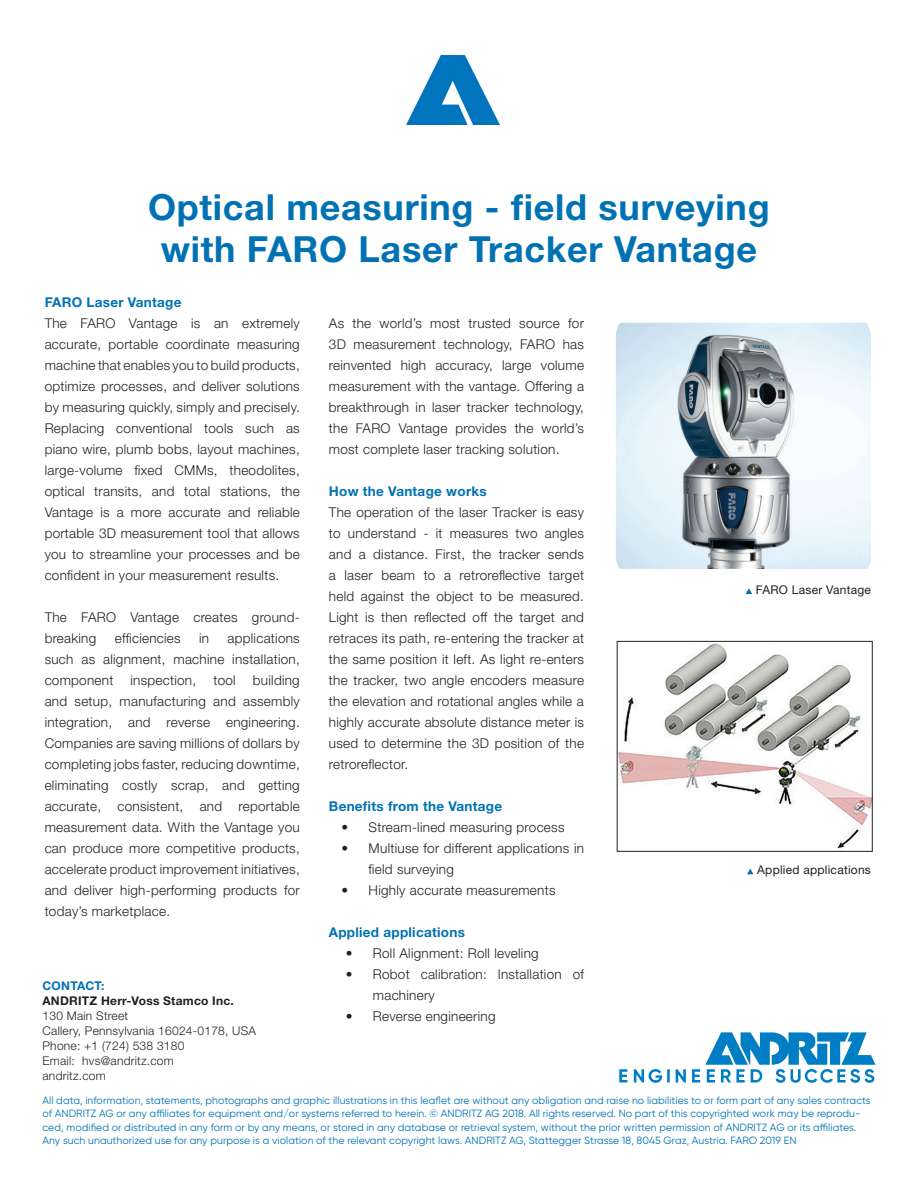
<style>
.page{position:relative;width:918px;height:1188px;background:#fff}
.page>*{position:absolute;margin:0;border:0;box-sizing:border-box;transform-origin:0 0}
.t1{font:700 36px "Helvetica Neue";letter-spacing:.02em;color:#0072b4}
.t2{font:300 13.5px/21px "Helvetica Neue";letter-spacing:.02em;color:#231f20;text-align:justify}
.t3{font:700 13.5px "Helvetica Neue";letter-spacing:.02em;color:#0072b4}
.t4{font:300 12px "Helvetica Neue";letter-spacing:.02em;color:#231f20}
.t5{font:12px "Helvetica Neue";letter-spacing:.02em;color:#231f20}
.t6{font:700 12px "Helvetica Neue";letter-spacing:.02em;color:#231f20}
.t7{font:700 12px "Helvetica Neue";letter-spacing:.02em;color:#0072b4}
.ANDRITZ_Level_1_Back{font:10.5px/13.5px "Gilroy";letter-spacing:.005em;color:#0072b4}
</style>
<div class="page">
<img style="left:616px;top:323px;width:255px;height:246px">
<svg style="left:746px;top:588px;width:6px;height:6px"></svg>
<svg style="left:747px;top:869px;width:6px;height:5px"></svg>
<img style="left:619px;top:643px;width:251px;height:206px">
<div style="left:617px;top:641px;width:255px;height:211px;border:1px solid #231f20"></div>
<img style="left:406px;top:55px;width:93px;height:70px">
<svg style="left:619px;top:1032px;width:256px;height:51px"></svg>
<p class="t1" style="left:148px;top:185px;width:623px">Optical measuring - field surveying</p>
<p class="t1" style="left:161px;top:227px;width:598px">with FARO Laser Tracker Vantage</p>
<p class="t3" style="left:45px;top:294px;width:138px">FARO Laser Vantage</p>
<p class="t2" style="left:45px;top:313px;width:257px">The FARO Vantage is an extremely accurate, portable coordinate measuring machine that enables you to build products, optimize processes, and deliver solutions by measuring quickly, simply and precisely.<br>Replacing conventional tools such as piano wire, plumb bobs, layout machines, large-volume fixed CMMs, theodolites, optical transits, and total stations, the Vantage is a more accurate and reliable portable 3D measurement tool that allows you to streamline your processes and be confident in your measurement results.</p>
<p class="t2" style="left:45px;top:607px;width:257px">The FARO Vantage creates ground&shy;breaking</p>
<p class="t2" style="left:329px;top:313px;width:257px">As the world’s most trusted source for 3D measurement technology, FARO has reinvented high accuracy, large volume measurement with the vantage. Offering a breakthrough in laser tracker technology, the FARO Vantage provides the world’s most complete laser tracking solution.</p>
<p class="t3" style="left:329px;top:483px;width:159px">How the Vantage works</p>
<p class="t2" style="left:329px;top:502px;width:257px">The operation of the laser Tracker is easy to understand - it measures two angles and a distance. First, the tracker sends a laser beam to a retroreflective target held against the object to be measured.<br>Light is then reflected off the target and retraces its path, re-entering the tracker at the same position it left. As light re-enters the tracker, two angle encoders measure the elevation and rotational angles while a highly accurate absolute distance meter is used to determine the 3D position of the retroreflector.</p>
<p class="t3" style="left:329px;top:798px;width:175px">Benefits from the Vantage</p>
<p class="t2" style="left:342px;top:817px;width:224px">• Stream-lined measuring process</p>
<p class="t2" style="left:369px;top:838px;width:217px;text-indent:-27px">• Multiuse for different applications in field surveying</p>
<p class="t2" style="left:342px;top:880px;width:215px">• Highly accurate measurements</p>
<p class="t3" style="left:329px;top:924px;width:138px">Applied applications</p>
<p class="t2" style="left:346px;top:943px;width:194px">• Roll Alignment: Roll leveling</p>
<p class="t2" style="left:373px;top:964px;width:213px;text-indent:-27px">• Robot calibration: Installation of machinery</p>
<p class="t2" style="left:346px;top:1006px;width:151px">• Reverse engineering</p>
<p class="t5" style="left:756px;top:583px;width:116px">FARO Laser Vantage</p>
<p class="t2" style="left:45px;top:628px;width:257px;text-indent:183px">applications such as alignment, machine installation, component</p>
<p class="t2" style="left:115px;top:628px;width:67px">efficiencies</p>
<p class="t2" style="left:199px;top:628px;width:12px">in</p>
<p class="t2" style="left:45px;top:670px;width:257px;text-indent:208px">building and setup, manufacturing and assembly integration, and reverse engineering.<br>Companies are saving millions of dollars by completing jobs faster, reducing downtime, eliminating costly scrap, and getting accurate, consistent, and reportable measurement data. With the Vantage you can produce more competitive products, accelerate product improvement initiatives, and deliver high-performing products for today’s marketplace.</p>
<p class="t2" style="left:131px;top:670px;width:67px">inspection,</p>
<p class="t2" style="left:213px;top:670px;width:24px">tool</p>
<p class="t5" style="left:757px;top:863px;width:115px">Applied applications</p>
<p class="t7" style="left:43px;top:978px;width:63px">CONTACT:</p>
<p class="t6" style="left:43px;top:993px;width:193px">ANDRITZ Herr-Voss Stamco Inc.</p>
<p class="t4" style="left:43px;top:1008px;width:87px">130 Main Street</p>
<p class="t4" style="left:43px;top:1023px;width:215px">Callery, Pennsylvania 16024-0178, USA</p>
<p class="t4" style="left:43px;top:1038px;width:143px">Phone: +1 (724) 538 3180</p>
<p class="t4" style="left:43px;top:1053px;width:133px">Email: hvs@andritz.com</p>
<p class="t4" style="left:43px;top:1068px;width:65px">andritz.com</p>
<p class="ANDRITZ_Level_1_Back" style="left:43px;top:1093px;width:830px">All data, information, statements, photographs and graphic illustrations in this leaflet are without any obligation and raise no liabilities to or form part of any sales contracts of ANDRITZ AG or any affiliates for equipment and/or systems referred to herein. © ANDRITZ AG 2018. All rights reserved. No part of this copyrighted work may be reprodu&shy;ced, modified or distributed in any form or by any means, or stored in any database or retrieval system, without the prior written permission of ANDRITZ AG or its affiliates.<br>Any such unauthorized use for any purpose is a violation of the relevant copyright laws. ANDRITZ AG, Stattegger Strasse 18, 8045 Graz, Austria. FARO 2019 EN</p>
</div>
